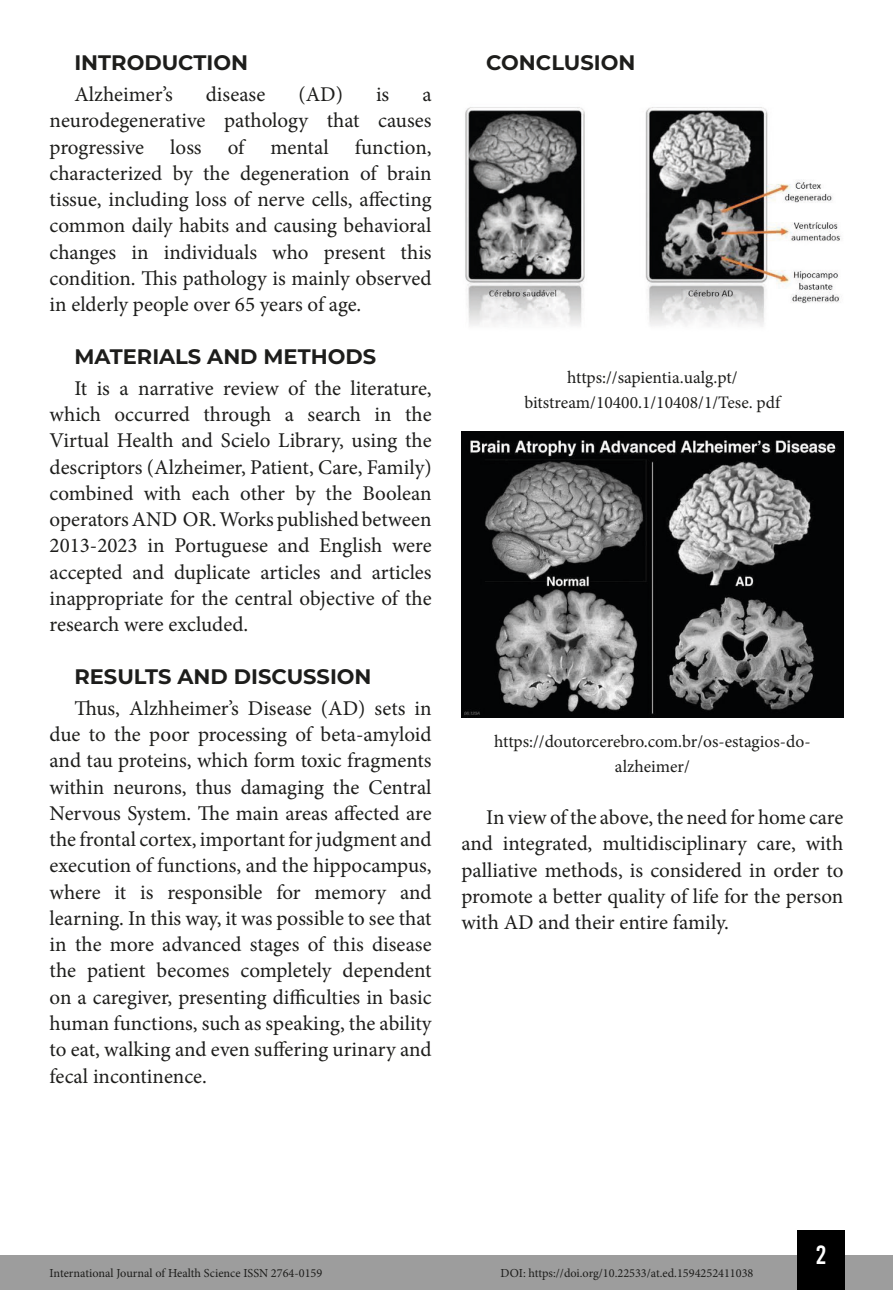
<style>
.page{position:relative;width:893px;height:1290px;background:#fff}
.page>*{position:absolute;margin:0;border:0;box-sizing:border-box;transform-origin:0 0}
.t1{font:26.25px "Bebas Kai";color:#fff}
.t2{font:21px/26.2px "Minion Pro";color:#1d1d1b;text-align:justify}
.t3{font:700 21px "Montserrat";color:#1d1d1b}
.t4{font:17.5px/24.5px "Minion Pro";color:#1d1d1b;text-align:center}
.t5{font:12.25px "Minion Pro";color:#1d1d1b}
</style>
<div class="page">
<div style="left:0;top:1255px;width:893px;height:35px;background:#9d9d9d"></div>
<div style="left:797px;top:1230px;width:48px;height:60px;background:#000"></div>
<img style="left:465px;top:107px;width:376px;height:220px">
<img style="left:461px;top:431px;width:382px;height:287px">
<p class="t3" style="left:74px;top:47px;width:175px">INTRODUCTION</p>
<p class="t2" style="left:74px;top:81px;width:100px">Alzheimer’s</p>
<p class="t2" style="left:206px;top:81px;width:61px">disease</p>
<p class="t2" style="left:298px;top:81px;width:46px">(AD)</p>
<p class="t2" style="left:376px;top:81px;width:15px">is</p>
<p class="t2" style="left:50px;top:81px;width:384px;text-indent:373px">a neurodegenerative pathology that causes progressive loss of mental function, characterized by the degeneration of brain tissue, including loss of nerve cells, affecting common daily habits and causing behavioral changes in individuals who present this condition. This pathology is mainly observed in elderly people over 65 years of age.</p>
<p class="t3" style="left:74px;top:341px;width:303px">MATERIALS AND METHODS</p>
<p class="t2" style="left:50px;top:375px;width:383px;text-indent:25px">It is a narrative review of the literature, which occurred through a search in the Virtual Health and Scielo Library, using the descriptors (Alzheimer, Patient, Care, Family) combined with each other by the Boolean operators AND OR. Works published between 2013-2023 in Portuguese and English were accepted and duplicate articles and articles inappropriate for the central objective of the research were excluded.</p>
<p class="t3" style="left:74px;top:661px;width:299px">RESULTS AND DISCUSSION</p>
<p class="t2" style="left:50px;top:695px;width:384px;text-indent:25px">Thus, Alzhheimer’s Disease (AD) sets in due to the poor processing of beta-amyloid and tau proteins, which form toxic fragments within neurons, thus damaging the Central Nervous System. The main areas affected are the frontal cortex, important for judgment and execution of functions, and the hippocampus, where it is responsible for memory and learning. In this way, it was possible to see that in the more advanced stages of this disease the patient becomes completely dependent on a caregiver, presenting difficulties in basic human functions, such as speaking, the ability to eat, walking and even suffering urinary and fecal incontinence.</p>
<p class="t3" style="left:486px;top:47px;width:151px">CONCLUSION</p>
<p class="t4" style="left:524px;top:365px;width:258px">https://sapientia.ualg.pt/ bitstream/10400.1/10408/1/Tese. pdf</p>
<p class="t4" style="left:494px;top:729px;width:318px">https://doutorcerebro.com.br/os-estagios-do&shy;alzheimer/</p>
<p class="t2" style="left:461px;top:804px;width:384px;text-indent:25px">In view of the above, the need for home care and integrated, multidisciplinary care, with palliative methods, is considered in order to promote a better quality of life for the person with AD and their entire family.</p>
<p class="t1" style="left:816px;top:1241px;width:12px">2</p>
<p class="t5" style="left:50px;top:1265px;width:274px">International Journal of Health Science ISSN 2764-0159</p>
<p class="t5" style="left:501px;top:1265px;width:254px">DOI: https://doi.org/10.22533/at.ed.1594252411038</p>
</div>
